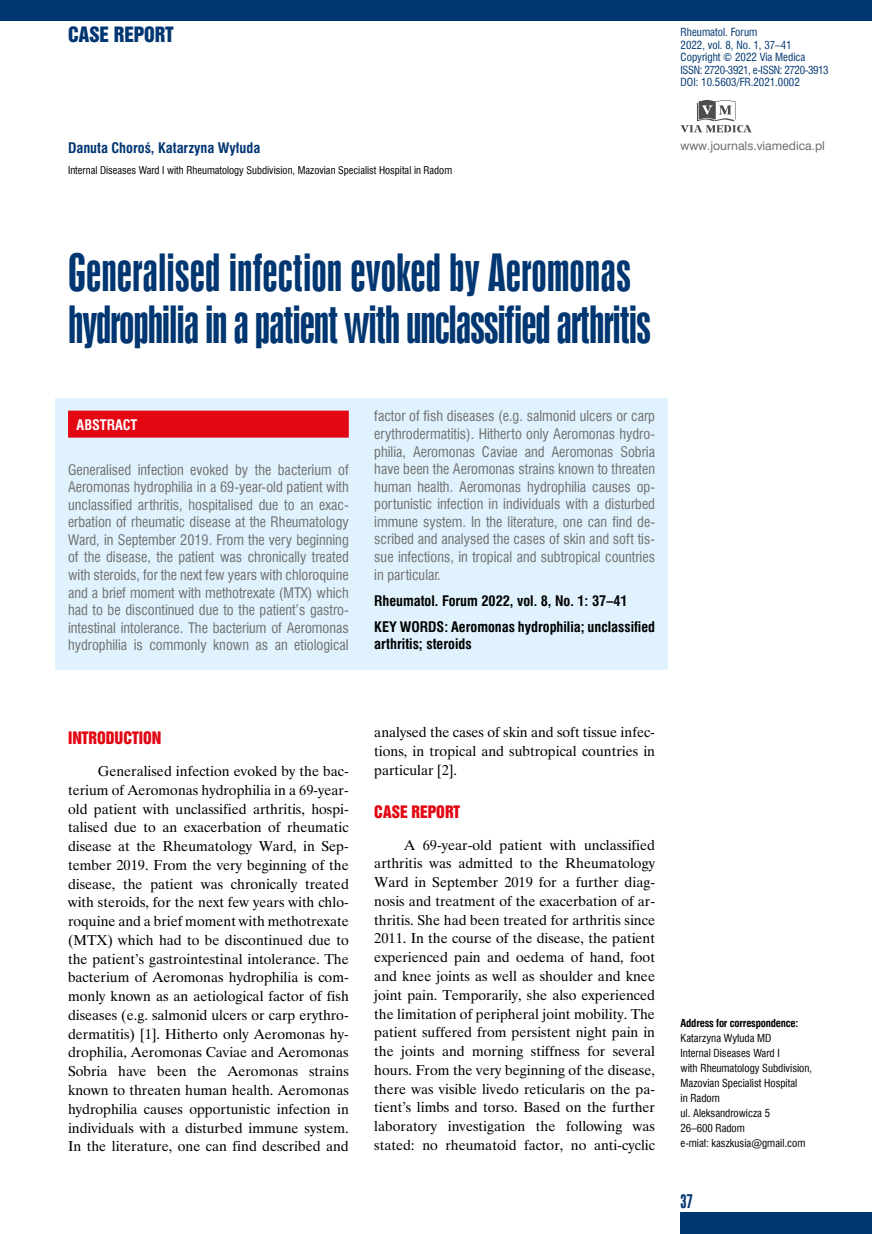
<style>
.page{position:relative;width:872px;height:1234px;background:#fff}
.page>*{position:absolute;margin:0;border:0;box-sizing:border-box;transform-origin:0 0}
.t1{font:48px/52.5px "Swis 924 EU";letter-spacing:-.025em;color:#003671}
.t2{font:19.35px "Swis 921 EU";color:#003671}
.t3{font:18px "Swis 924 EU";color:#003671}
.t4{font:15.75px "Swis 921 EU";color:#e30613}
.t5{font:14.25px/18.8px "Time Ibis EE";color:#000;text-align:justify}
.t6{font:14.25px/17.5px "Swis 721 Cn EU";color:#706f6f;text-align:justify}
.t7{font:700 14.25px/26.1px "Swis 721 Cn EU";color:#000}
.t8{font:700 14.25px "Swis 721 Cn EU";color:#003671}
.t9{font:700 14.25px "Swis 721 Cn EU";color:#fff}
.t10{font:11.25px "Swis 721 PL";color:#706f6f}
.t11{font:10.95px/12.6px "Swis 721 Cn EU";color:#003671}
.t12{font:10.8px/15px "Swis 721 Cn EU";color:#000}
.t13{font:700 10.8px "Swis 721 Cn EU";letter-spacing:-.02em;color:#000}
.t14{font:10.5px "Swis 721 Cn EU";color:#000}
</style>
<div class="page">
<div style="left:680px;top:1212px;width:192px;height:21px;background:#003671"></div>
<div style="left:0;top:0;width:872px;height:21px;background:#003671"></div>
<svg style="left:680px;top:100px;width:71px;height:33px"></svg>
<div style="left:55px;top:398px;width:613px;height:271px;background:#dff2fd"></div>
<div style="left:68px;top:410px;width:281px;height:27px;background:#e30613"></div>
<h2 class="t2" style="left:68px;top:22px;width:107px">CASE REPORT</h2>
<p class="t11" style="left:680px;top:26px;width:150px">Rheumatol. Forum<br>2022, vol. 8, No. 1, 37–41<br>Copyright © 2022 Via Medica<br>ISSN: 2720-3921, e-ISSN: 2720-3913<br>DOI: 10.5603/FR.2021.0002</p>
<p class="t8" style="left:68px;top:140px;width:194px">Danuta Choroś, Katarzyna Wyłuda</p>
<p class="t14" style="left:68px;top:164px;width:385px">Internal Diseases Ward I with Rheumatology Subdivision, Mazovian Specialist Hospital in Radom</p>
<p class="t10" style="left:680px;top:138px;width:146px">www.journals.viamedica.pl</p>
<h1 class="t1" style="left:68px;top:246px;width:584px">Generalised infection evoked by Aeromonas hydrophilia in a patient with unclassified arthritis</h1>
<p class="t9" style="left:77px;top:416px;width:62px">ABSTRACT</p>
<p class="t6" style="left:68px;top:460px;width:282px">Generalised infection evoked by the bacterium of Aeromonas hydrophilia in a 69-year-old patient with unclassified arthritis, hospitalised due to an exac&shy;erbation of rheumatic disease at the Rheumatology Ward, in September 2019. From the very beginning of the disease, the patient was chronically treated with steroids, for the next few years with chloroquine and a brief moment with methotrexate (MTX) which had to be discontinued due to the patient’s gastro&shy;intestinal intolerance. The bacterium of Aeromonas hydrophilia is commonly known as an etiological</p>
<p class="t6" style="left:374px;top:407px;width:282px">factor of fish diseases (e.g. salmonid ulcers or carp erythrodermatitis). Hitherto only Aeromonas hydro&shy;philia, Aeromonas Caviae and Aeromonas Sobria have been the Aeromonas strains known to threaten human health. Aeromonas hydrophilia causes op&shy;portunistic infection in individuals with a disturbed immune system. In the literature, one can find de&shy;scribed and analysed the cases of skin and soft tis&shy;sue infections, in tropical and subtropical countries in particular.</p>
<p class="t7" style="left:374px;top:588px;width:282px">Rheumatol. Forum 2022, vol. 8, No. 1: 37–41<br>KEY WORDS: Aeromonas hydrophilia; unclassified</p>
<p class="t7" style="left:374px;top:631px;width:99px">arthritis; steroids</p>
<p class="t4" style="left:68px;top:727px;width:95px">INTRODUCTION</p>
<p class="t5" style="left:68px;top:761px;width:282px;text-indent:30px">Generalised infection evoked by the bac&shy;terium of Aeromonas hydrophilia in a 69-year&shy;old patient with unclassified arthritis, hospi&shy;talised due to an exacerbation of rheumatic disease at the Rheumatology Ward, in Sep&shy;tember 2019. From the very beginning of the disease, the patient was chronically treated with steroids, for the next few years with chlo&shy;roquine and a brief moment with methotrexate (MTX) which had to be discontinued due to the patient’s gastrointestinal intolerance. The bacterium of Aeromonas hydrophilia is com&shy;monly known as an aetiological factor of fish diseases (e.g. salmonid ulcers or carp erythro&shy;dermatitis) [1]. Hitherto only Aeromonas hy&shy;drophilia, Aeromonas Caviae and Aeromonas Sobria have been the Aeromonas strains known to threaten human health. Aeromonas hydrophilia causes opportunistic infection in individuals with a disturbed immune system.<br>In the literature, one can find described and</p>
<p class="t5" style="left:374px;top:722px;width:282px">analysed the cases of skin and soft tissue infec&shy;tions, in tropical and subtropical countries in particular [2].</p>
<p class="t4" style="left:374px;top:801px;width:87px">CASE REPORT</p>
<p class="t5" style="left:374px;top:835px;width:282px;text-indent:30px">A 69-year-old patient with unclassified arthritis was admitted to the Rheumatology Ward in September 2019 for a further diag&shy;nosis and treatment of the exacerbation of ar&shy;thritis. She had been treated for arthritis since 2011. In the course of the disease, the patient experienced pain and oedema of hand, foot and knee joints as well as shoulder and knee joint pain. Temporarily, she also experienced the limitation of peripheral joint mobility. The patient suffered from persistent night pain in the joints and morning stiffness for several hours. From the very beginning of the disease, there was visible livedo reticularis on the pa&shy;tient’s limbs and torso. Based on the further laboratory investigation the following was stated: no rheumatoid factor, no anti-cyclic</p>
<p class="t13" style="left:680px;top:1016px;width:119px">Address for correspondence:</p>
<p class="t12" style="left:680px;top:1030px;width:133px">Katarzyna Wyłuda MD<br>Internal Diseases Ward I<br>with Rheumatology Subdivision,<br>Mazovian Specialist Hospital<br>in Radom<br>ul. Aleksandrowicza 5<br>26–600 Radom<br>e-miał: kaszkusia@gmail.com</p>
<p class="t3" style="left:680px;top:1190px;width:14px">37</p>
</div>
